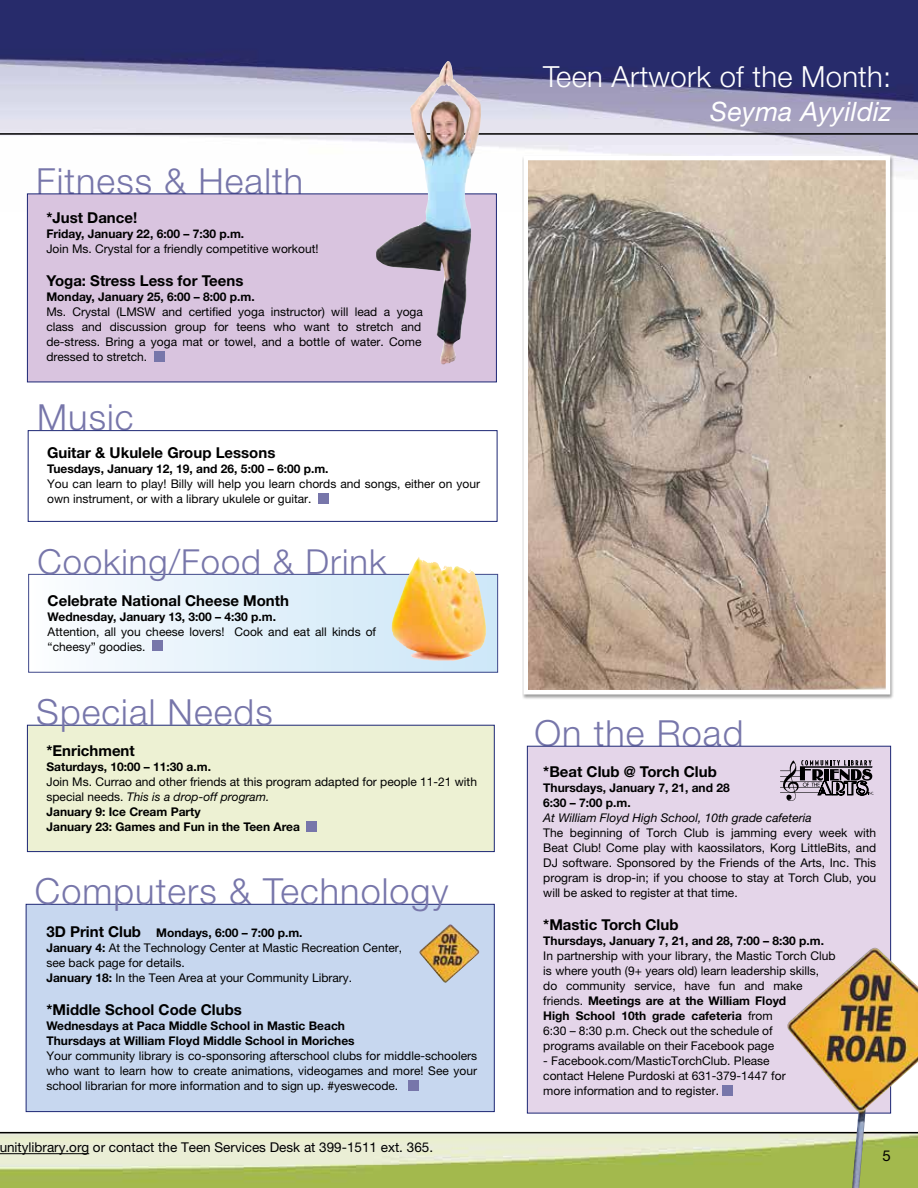
<style>
.page{position:relative;width:918px;height:1188px;background:#fff}
.page>*{position:absolute;margin:0;border:0;box-sizing:border-box;transform-origin:0 0}
.t1{font:300 36px "Helvetica Neue";letter-spacing:.03em;color:#7776aa}
.t2{font:300 34.5px "Helvetica Neue";letter-spacing:.03em;color:#7776aa}
.t3{font:300 29.1px "Helvetica Neue";letter-spacing:.01em;color:#fff}
.t4{font:italic 26.7px "Helvetica Neue";letter-spacing:.01em;color:#fff}
.t5{font:700 15px "Helvetica Neue";color:#000}
.t6{font:15px "Helvetica Neue";color:#000}
.t7{font:13.5px "Helvetica Neue";color:#000}
.t8{font:12px/15px "Helvetica Neue";color:#000}
.t9{font:700 12px/15px "Helvetica Neue";color:#000}
.t10{font:italic 12px "Helvetica Neue";color:#000}
.s1{font-style:italic}
.s2{font-weight:700}
.s3{font-weight:700;font-size:15px}
</style>
<div class="page">
<img style="left:0;top:1133px;width:787px;height:55px">
<img style="left:0;top:0;width:918px;height:211px">
<hr style="left:0;top:1132px;width:918px;height:1px;background:#000">
<hr style="left:0;top:133px;width:918px;height:2px;background:#000">
<hr style="left:0;top:1153px;width:89px;height:1px;background:#000">
<div style="left:26px;top:904px;width:469px;height:208px;background:#c7d7ef;border:1px solid #1c2674"></div>
<div style="left:27px;top:194px;width:470px;height:188px;background:#d9c4df;border:1px solid #1c2674"></div>
<div style="left:154px;top:351px;width:10px;height:10px;background:#7776aa"></div>
<div style="left:408px;top:1080px;width:10px;height:10px;background:#7776aa"></div>
<div style="left:522px;top:155px;width:373px;height:545px;background:#000;opacity:.4"></div>
<img style="left:529px;top:161px;width:356px;height:528px">
<div style="left:524px;top:156px;width:366px;height:538px;border:4px solid #fff"></div>
<img style="left:419px;top:924px;width:60px;height:59px">
<div style="left:28px;top:430px;width:469px;height:92px;border:1px solid #1c2674"></div>
<div style="left:29px;top:574px;width:469px;height:98px;background:linear-gradient(to right,#fbfcfe,#cbe6f8)"></div>
<div style="left:28px;top:574px;width:470px;height:99px;border:1px solid #1c2674"></div>
<div style="left:318px;top:493px;width:10px;height:10px;background:#7776aa"></div>
<div style="left:152px;top:641px;width:10px;height:10px;background:#7776aa"></div>
<div style="left:527px;top:746px;width:364px;height:367px;background:#e4d5e9;border:1px solid #1c2674"></div>
<img style="left:787px;top:948px;width:131px;height:240px">
<div style="left:722px;top:1085px;width:11px;height:10px;background:#7776aa"></div>
<div style="left:27px;top:725px;width:468px;height:127px;background:#edf1d3;border:1px solid #1c2674"></div>
<div style="left:307px;top:821px;width:10px;height:10px;background:#7776aa"></div>
<svg style="left:780px;top:760px;width:94px;height:41px"></svg>
<img style="left:391px;top:557px;width:95px;height:105px">
<img style="left:376px;top:61px;width:106px;height:303px">
<h1 class="t1" style="left:36px;top:159px;width:268px">Fitness &amp; Health</h1>
<p class="t5" style="left:46px;top:209px;width:92px">*Just Dance!</p>
<p class="t9" style="left:46px;top:226px;width:199px">Friday, January 22, 6:00 – 7:30 p.m.</p>
<p class="t8" style="left:46px;top:241px;width:274px">Join Ms. Crystal for a friendly competitive workout!</p>
<p class="t5" style="left:46px;top:272px;width:199px">Yoga: Stress Less for Teens</p>
<p class="t9" style="left:46px;top:289px;width:210px">Monday, January 25, 6:00 – 8:00 p.m.</p>
<p class="t8" style="left:46px;top:304px;width:378px">Ms. Crystal (LMSW and certified yoga instructor) will lead a yoga class and discussion group for teens who want to stretch and de-stress. Bring a yoga mat or towel, and a bottle of water. Come dressed to stretch.</p>
<h1 class="t1" style="left:37px;top:395px;width:98px">Music</h1>
<p class="t5" style="left:47px;top:444px;width:230px">Guitar &amp; Ukulele Group Lessons</p>
<p class="t9" style="left:47px;top:461px;width:283px">Tuesdays, January 12, 19, and 26, 5:00 – 6:00 p.m.</p>
<p class="t8" style="left:47px;top:477px;width:434px">You can learn to play! Billy will help you learn chords and songs, either on your own instrument, or with a library ukulele or guitar.</p>
<h2 class="t2" style="left:38px;top:540px;width:350px">Cooking/Food &amp; Drink</h2>
<p class="t5" style="left:48px;top:591px;width:243px">Celebrate National Cheese Month</p>
<p class="t9" style="left:48px;top:609px;width:230px">Wednesday, January 13, 3:00 – 4:30 p.m.</p>
<p class="t8" style="left:48px;top:624px;width:330px">Attention, all you cheese lovers! Cook and eat all kinds of “cheesy” goodies.</p>
<h1 class="t1" style="left:36px;top:690px;width:238px">Special Needs</h1>
<p class="t5" style="left:47px;top:741px;width:90px">*Enrichment</p>
<p class="t9" style="left:47px;top:759px;width:166px">Saturdays, 10:00 – 11:30 a.m.</p>
<p class="t8" style="left:47px;top:774px;width:432px">Join Ms. Currao and other friends at this program adapted for people 11-21 with special needs. <span class="s1">This is a drop-off program.<br></span><span class="s2">January 9: Ice Cream Party<br>January 23: Games and Fun in the Teen Area</span></p>
<h1 class="t1" style="left:35px;top:869px;width:415px">Computers &amp; Technology</h1>
<p class="t8" style="left:46px;top:925px;width:357px"><span class="s3">3D Print Club</span> <span class="s2">Mondays, 6:00 – 7:00 p.m.<br>January 4:</span> At the Technology Center at Mastic Recreation Center, see back page for details.<br><span class="s2">January 18:</span> In the Teen Area at your Community Library.</p>
<p class="t5" style="left:46px;top:1001px;width:197px">*Middle School Code Clubs</p>
<p class="t9" style="left:46px;top:1018px;width:310px">Wednesdays at Paca Middle School in Mastic Beach<br>Thursdays at William Floyd Middle School in Moriches</p>
<p class="t8" style="left:46px;top:1048px;width:432px;text-align:justify">Your community library is co-sponsoring afterschool clubs for middle-schoolers who want to learn how to create animations, videogames and more! See your school librarian for more information and to sign up. #yeswecode.</p>
<p class="t7" style="left:0;top:1139px;width:435px">unitylibrary.org or contact the Teen Services Desk at 399-1511 ext. 365.</p>
<h3 class="t3" style="left:543px;top:59px;width:350px">Teen Artwork of the Month:</h3>
<h3 class="t4" style="left:710px;top:96px;width:183px">Seyma Ayyildiz</h3>
<h1 class="t1" style="left:535px;top:711px;width:210px">On the Road</h1>
<p class="t5" style="left:543px;top:763px;width:175px">*Beat Club @ Torch Club</p>
<p class="t9" style="left:543px;top:780px;width:188px">Thursdays, January 7, 21, and 28<br>6:30 – 7:00 p.m.</p>
<p class="t10" style="left:543px;top:811px;width:270px">At William Floyd High School, 10th grade cafeteria</p>
<p class="t8" style="left:543px;top:825px;width:335px;text-align:justify">The beginning of Torch Club is jamming every week with Beat Club! Come play with kaossilators, Korg LittleBits, and DJ software. Sponsored by the Friends of the Arts, Inc. This program is drop-in; if you choose to stay at Torch Club, you will be asked to register at that time.</p>
<p class="t5" style="left:543px;top:916px;width:137px">*Mastic Torch Club</p>
<p class="t9" style="left:543px;top:933px;width:282px">Thursdays, January 7, 21, and 28, 7:00 – 8:30 p.m.</p>
<p class="t8" style="left:543px;top:948px;width:294px">In partnership with your library, the Mastic Torch Club is where youth (9+ years old) learn leadership skills, do community service, have fun and make friends. <span class="s2">Meetings are at the William Floyd<br>High School 10th grade cafeteria</span> from<br>6:30 – 8:30 p.m. Check out the schedule of<br>programs available on their Facebook page</p>
<p class="t8" style="left:543px;top:1053px;width:244px">- Facebook.com/MasticTorchClub. Please contact Helene Purdoski at 631-379-1447 for more information and to register.</p>
<p class="t6" style="left:883px;top:1147px;width:10px">5</p>
</div>
